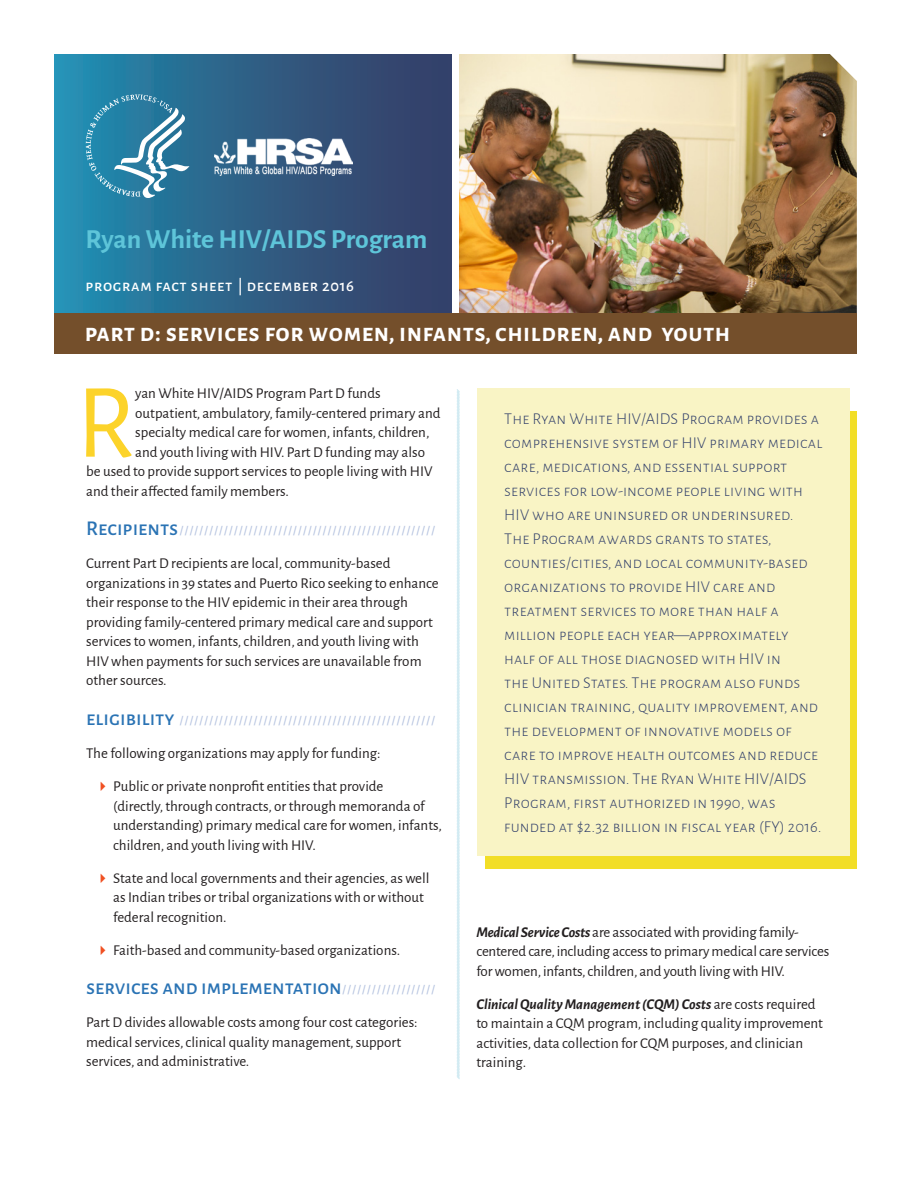
<style>
.page{position:relative;width:918px;height:1188px;background:#fff}
.page>*{position:absolute;margin:0;border:0;box-sizing:border-box;transform-origin:0 0}
.body{font:106.2px "Alegreya Sans";color:#fcd32a}
.t1{font:700 27.6px "Alegreya Sans";color:#5ec5d9}
.Main_SubTitle{font:700 25.5px "Alegreya Sans SC";letter-spacing:.02em;color:#fff}
.body_header_1{font:500 21px "Alegreya Sans SC";color:#2a73b4}
.Fast_Facts{font:300 16.5px/24px "Alegreya Sans SC";letter-spacing:.01em;color:#33416b}
.pullquote{font:500 16.5px "Alegreya Sans SC";letter-spacing:.04em;color:#fff}
.body-2{font:15px/19.5px "Alegreya Sans";color:#231f20}
.body_header_1-2{font:500 12px "Alegreya Sans SC";color:#b5c3e0}
.s1{font-size:21px;color:#2a73b4}
.s2{font-size:12px;color:#b5c3e0}
.s3{font-weight:700;font-style:italic}
</style>
<div class="page">
<div style="left:485px;top:411px;width:372px;height:458px;background:#f2de27"></div>
<div style="left:477px;top:388px;width:373px;height:467px;background:#f9f4c5"></div>
<div style="left:54px;top:54px;width:398px;height:285px;background:linear-gradient(to right,#238db1,#373861)"></div>
<svg style="left:86px;top:94px;width:103px;height:104px;background:#4891b0"></svg>
<img style="left:215px;top:139px;width:138px;height:37px">
<img style="left:459px;top:54px;width:398px;height:259px">
<div style="left:54px;top:313px;width:803px;height:41px;background:#744f2b"></div>
<svg style="left:457px;top:389px;width:3px;height:690px;background:#d9eef4"></svg>
<p class="t1" style="left:86px;top:219px;width:343px">Ryan White HIV/AIDS Program</p>
<p class="pullquote" style="left:86px;top:274px;width:270px">program fact sheet | december 2016</p>
<p class="Main_SubTitle" style="left:85px;top:314px;width:647px">part d: services for women, infants, children, and youth</p>
<p class="body" style="left:76px;top:351px;width:60px">R</p>
<p class="body-2" style="left:135px;top:383px;width:247px">yan White HIV/AIDS Program Part D funds</p>
<p class="body-2" style="left:135px;top:402px;width:307px">outpatient, ambulatory, family-centered primary and</p>
<p class="body-2" style="left:135px;top:422px;width:296px">specialty medical care for women, infants, children,</p>
<p class="body-2" style="left:135px;top:441px;width:291px">and youth living with HIV. Part D funding may also</p>
<p class="body-2" style="left:86px;top:461px;width:348px">be used to provide support services to people living with HIV</p>
<p class="body-2" style="left:86px;top:480px;width:204px">and their affected family members.</p>
<p class="body_header_1-2" style="left:86px;top:522px;width:350px"><span class="s1">Recipients</span>////////////////////////////////////////////////////</p>
<p class="body-2" style="left:86px;top:553px;width:354px">Current Part D recipients are local, community-based organizations in 39 states and Puerto Rico seeking to enhance their response to the HIV epidemic in their area through providing family-centered primary medical care and support services to women, infants, children, and youth living with HIV when payments for such services are unavailable from other sources.</p>
<p class="body_header_1-2" style="left:86px;top:711px;width:350px"><span class="s1">eligibility</span> ////////////////////////////////////////////////////</p>
<p class="body-2" style="left:86px;top:743px;width:296px">The following organizations may apply for funding:</p>
<p class="body-2" style="left:113px;top:776px;width:330px">Public or private nonprofit entities that provide<br>(directly, through contracts, or through memoranda of understanding) primary medical care for women, infants, children, and youth living with HIV.</p>
<p class="body-2" style="left:113px;top:867px;width:318px">State and local governments and their agencies, as well as Indian tribes or tribal organizations with or without federal recognition.</p>
<p class="body-2" style="left:113px;top:939px;width:288px">Faith-based and community-based organizations.</p>
<p class="body_header_1" style="left:86px;top:973px;width:350px">services and implementation<span class="s2">///////////////////</span></p>
<p class="body-2" style="left:86px;top:1012px;width:333px">Part D divides allowable costs among four cost categories: medical services, clinical quality management, support services, and administrative.</p>
<p class="Fast_Facts" style="left:504px;top:406px;width:320px">The Ryan White HIV/AIDS Program provides a comprehensive system of HIV primary medical care, medications, and essential support services for low-income people living with HIV who are uninsured or underinsured.<br>The Program awards grants to states, counties/cities, and local community-based organizations to provide HIV care and treatment services to more than half a million people each year—approximately half of all those diagnosed with HIV in<br>the United States. The program also funds clinician training, quality improvement, and the development of innovative models of care to improve health outcomes and reduce HIV transmission. The Ryan White HIV/AIDS Program, first authorized in 1990, was funded at $2.32 billion in fiscal year (FY) 2016.</p>
<p class="body-2" style="left:476px;top:922px;width:354px"><span class="s3">Medical Service Costs</span> are associated with providing family&shy;centered care, including access to primary medical care services for women, infants, children, and youth living with HIV.</p>
<p class="body-2" style="left:476px;top:994px;width:348px"><span class="s3">Clinical Quality Management (CQM) Costs</span> are costs required to maintain a CQM program, including quality improvement activities, data collection for CQM purposes, and clinician training.</p>
</div>
